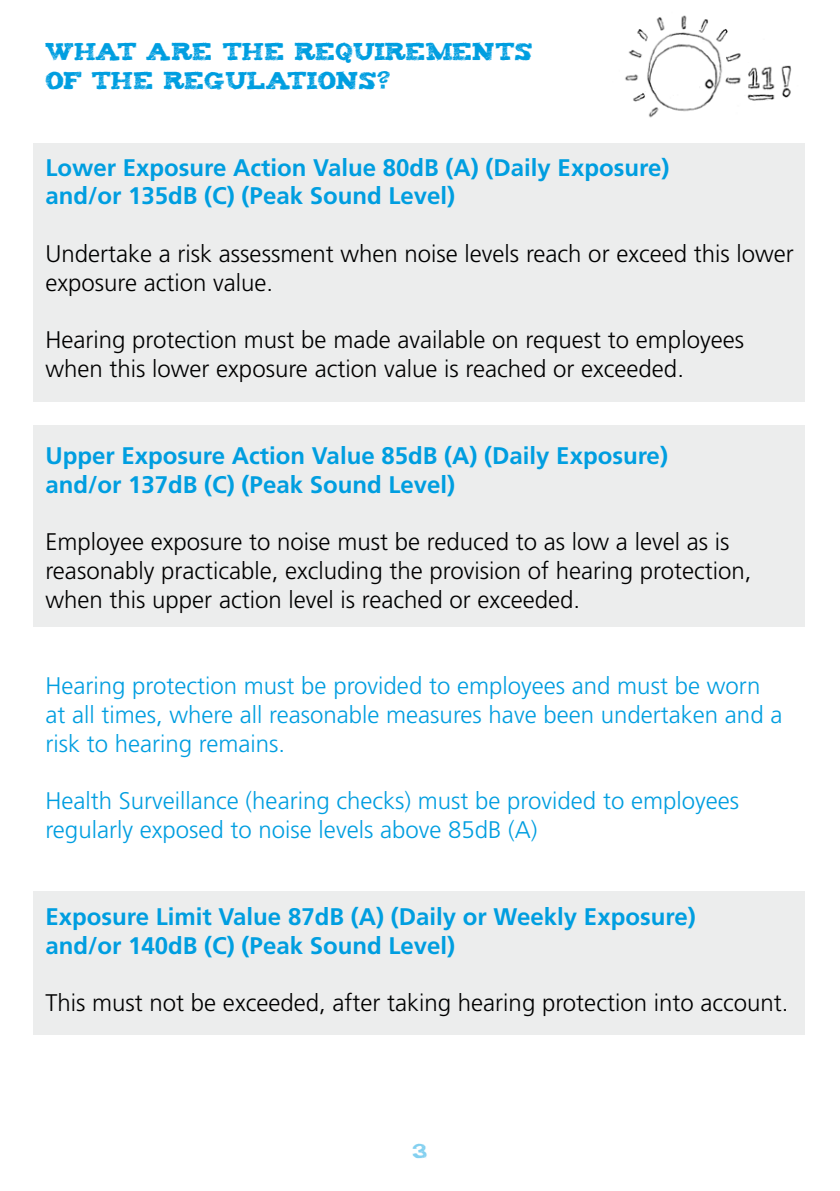
<style>
.page{position:relative;width:840px;height:1191px;background:#fff}
.page>*{position:absolute;margin:0;border:0;box-sizing:border-box;transform-origin:0 0}
.t1{font:300 24px/28.8px "Frutiger";color:#000}
.t2{font:300 24px/28.8px "Frutiger";color:#009ee0}
.t3{font:700 24px/28.8px "Frutiger";color:#009ee0}
.t4{font:20px/28.8px "Tiza";color:#009ee0}
.t5{font:18px "Tiza";color:#83d0f0}
</style>
<div class="page">
<div style="left:33px;top:891px;width:771px;height:144px;background:#eceded"></div>
<div style="left:33px;top:425px;width:771px;height:201px;background:#eceded"></div>
<div style="left:33px;top:143px;width:771px;height:258px;background:#eceded"></div>
<img style="left:625px;top:15px;width:167px;height:103px">
<p class="t4" style="left:45px;top:35px;width:489px">WHAT ARE THE REQUIREMENTS<br>OF THE REGULATIONS?</p>
<p class="t3" style="left:45px;top:153px;width:625px">Lower Exposure Action Value 80dB (A) (Daily Exposure) and/or 135dB (C) (Peak Sound Level)</p>
<p class="t1" style="left:45px;top:240px;width:749px">Undertake a risk assessment when noise levels reach or exceed this lower exposure action value.</p>
<p class="t1" style="left:45px;top:326px;width:699px">Hearing protection must be made available on request to employees when this lower exposure action value is reached or exceeded.</p>
<p class="t3" style="left:45px;top:441px;width:623px">Upper Exposure Action Value 85dB (A) (Daily Exposure) and/or 137dB (C) (Peak Sound Level)</p>
<p class="t1" style="left:45px;top:528px;width:707px">Employee exposure to noise must be reduced to as low a level as is reasonably practicable, excluding the provision of hearing protection, when this upper action level is reached or exceeded.</p>
<p class="t2" style="left:45px;top:672px;width:738px">Hearing protection must be provided to employees and must be worn at all times, where all reasonable measures have been undertaken and a risk to hearing remains.</p>
<p class="t2" style="left:45px;top:787px;width:694px">Health Surveillance (hearing checks) must be provided to employees regularly exposed to noise levels above 85dB (A)</p>
<p class="t3" style="left:45px;top:902px;width:651px">Exposure Limit Value 87dB (A) (Daily or Weekly Exposure) and/or 140dB (C) (Peak Sound Level)</p>
<p class="t1" style="left:45px;top:988px;width:744px">This must not be exceeded, after taking hearing protection into account.</p>
<p class="t5" style="left:412px;top:1137px;width:16px">3</p>
</div>
